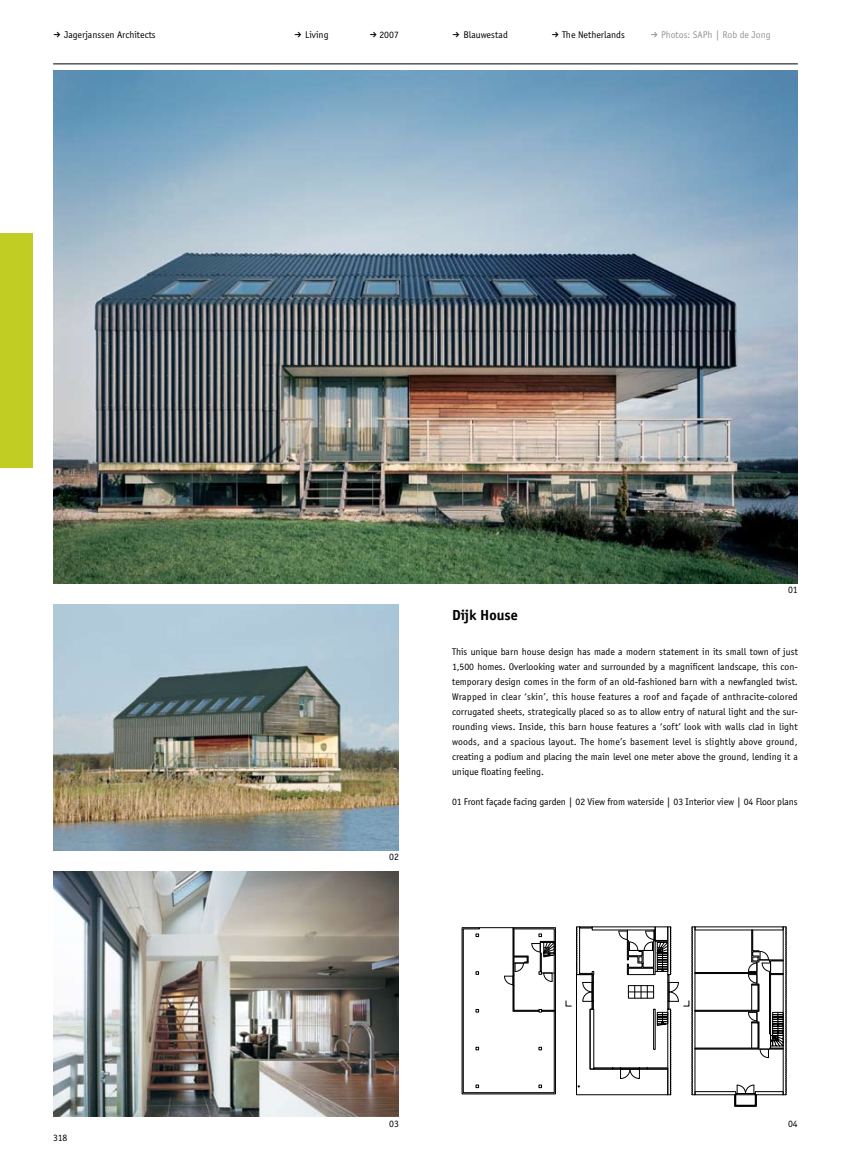
<style>
.page{position:relative;width:851px;height:1170px;background:#fff}
.page>*{position:absolute;margin:0;border:0;box-sizing:border-box;transform-origin:0 0}
.t1{font:700 15px "Officina Sans";color:#000}
.t2{font:10px/15px "Officina Sans";color:#000;text-align:justify}
.t3{font:10px "Officina Sans";color:#939598}
</style>
<div class="page">
<hr style="left:53px;top:64px;width:744px;height:1px;background:#000">
<div style="left:0;top:234px;width:33px;height:234px;background:#c2cd23"></div>
<img style="left:53px;top:604px;width:346px;height:246px">
<img style="left:53px;top:71px;width:744px;height:512px">
<svg style="left:565px;top:926px;width:222px;height:181px"></svg>
<svg style="left:461px;top:927px;width:94px;height:167px"></svg>
<img style="left:53px;top:871px;width:346px;height:245px">
<div style="left:653px;top:1098px;width:18px;height:9px;background:#fff"></div>
<p class="t2" style="left:64px;top:27px;width:93px">Jagerjanssen Architects</p>
<p class="t2" style="left:305px;top:27px;width:25px">Living</p>
<p class="t2" style="left:379px;top:27px;width:21px">2007</p>
<p class="t2" style="left:463px;top:27px;width:46px">Blauwestad</p>
<p class="t2" style="left:562px;top:27px;width:64px">The Netherlands</p>
<p class="t3" style="left:661px;top:29px;width:111px">Photos: SAPh | Rob de Jong</p>
<p class="t2" style="left:788px;top:582px;width:11px">01</p>
<p class="t2" style="left:389px;top:849px;width:11px">02</p>
<h1 class="t1" style="left:452px;top:605px;width:67px">Dijk House</h1>
<p class="t2" style="left:452px;top:644px;width:347px">This unique barn house design has made a modern statement in its small town of just 1,500 homes. Overlooking water and surrounded by a magnificent landscape, this con&shy;temporary design comes in the form of an old-fashioned barn with a newfangled twist.<br>Wrapped in clear ‘skin’, this house features a roof and façade of anthracite-colored corrugated sheets, strategically placed so as to allow entry of natural light and the sur&shy;rounding views. Inside, this barn house features a ‘soft’ look with walls clad in light woods, and a spacious layout. The home’s basement level is slightly above ground, creating a podium and placing the main level one meter above the ground, lending it a unique floating feeling.</p>
<p class="t2" style="left:452px;top:794px;width:347px">01 Front façade facing garden | 02 View from waterside | 03 Interior view | 04 Floor plans</p>
<p class="t2" style="left:53px;top:1129px;width:16px">318</p>
<p class="t2" style="left:389px;top:1116px;width:11px">03</p>
<p class="t2" style="left:788px;top:1116px;width:11px">04</p>
</div>
